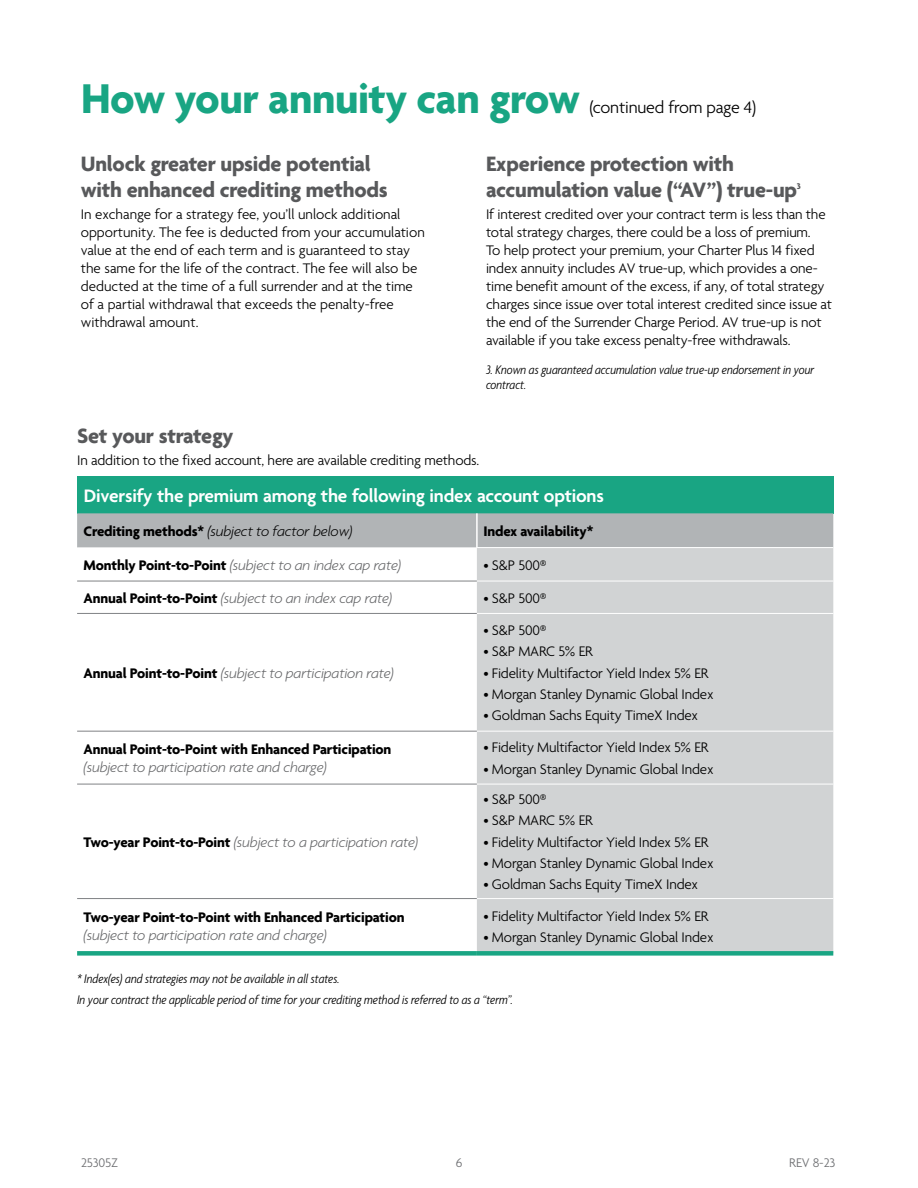
<style>
.page{position:relative;width:918px;height:1188px;background:#fff}
.page>*{position:absolute;margin:0;border:0;box-sizing:border-box;transform-origin:0 0}
.t1{font:700 45px "Agenda";letter-spacing:-.01em;color:#19a583}
.t2{font:700 22.5px/25.5px "Agenda";letter-spacing:-.01em;color:#58595b}
.t3{font:600 19.5px "Agenda";letter-spacing:-.01em;color:#fff}
.t4{font:300 18px "Agenda";letter-spacing:-.01em;color:#000}
.t5{font:300 15px/18px "Agenda";letter-spacing:-.01em;color:#000}
.t6{font:italic 300 15px "Agenda";letter-spacing:-.01em;color:#636466}
.t7{font:700 15px "Agenda";letter-spacing:-.01em;color:#000}
.t8{font:italic 300 15px "Agenda";letter-spacing:-.01em;color:#000}
.t9{font:italic 300 condensed 13.5px/21.8px "Agenda";color:#000}
.t10{font:300 13.5px "Agenda";letter-spacing:-.01em;color:#6d6e71}
.t11{font:700 9px "Agenda";color:#58595b}
.s1{font-weight:700;font-style:normal}
.s2{font-weight:700;font-style:normal;color:#000}
</style>
<div class="page">
<div style="left:77px;top:476px;width:756px;height:37px;background:#19a583"></div>
<div style="left:77px;top:513px;width:756px;height:35px;background:#b1b4b6"></div>
<svg style="left:77px;top:580px;width:400px;height:320px"></svg>
<div style="left:477px;top:548px;width:356px;height:403px;background:#d1d3d4"></div>
<hr style="left:77px;top:581px;width:400px;height:1px;background:#808285">
<hr style="left:77px;top:613px;width:400px;height:1px;background:#808285">
<hr style="left:77px;top:731px;width:400px;height:1px;background:#808285">
<hr style="left:77px;top:784px;width:400px;height:1px;background:#808285">
<hr style="left:77px;top:898px;width:400px;height:1px;background:#808285">
<hr style="left:476px;top:547px;width:357px;height:1px;background:#fff">
<hr style="left:477px;top:581px;width:356px;height:1px;background:#fff">
<hr style="left:477px;top:613px;width:356px;height:1px;background:#fff">
<hr style="left:477px;top:731px;width:356px;height:1px;background:#fff">
<hr style="left:477px;top:784px;width:356px;height:1px;background:#fff">
<hr style="left:477px;top:898px;width:356px;height:1px;background:#fff">
<hr style="left:476px;top:513px;width:2px;height:34px;background:#fff">
<div style="left:77px;top:951px;width:400px;height:5px;background:#19a583"></div>
<div style="left:477px;top:951px;width:356px;height:5px;background:#19a583"></div>
<h1 class="t1" style="left:81px;top:75px;width:501px">How your annuity can grow</h1>
<p class="t4" style="left:589px;top:98px;width:168px">(continued from page 4)</p>
<h2 class="t2" style="left:81px;top:153px;width:308px">Unlock greater upside potential with enhanced crediting methods</h2>
<p class="t5" style="left:81px;top:206px;width:345px">In exchange for a strategy fee, you’ll unlock additional opportunity. The fee is deducted from your accumulation value at the end of each term and is guaranteed to stay the same for the life of the contract. The fee will also be deducted at the time of a full surrender and at the time of a partial withdrawal that exceeds the penalty-free withdrawal amount.</p>
<h2 class="t2" style="left:486px;top:153px;width:313px">Experience protection with accumulation value (“AV”) true-up</h2>
<p class="t11" style="left:797px;top:181px;width:6px">3</p>
<p class="t5" style="left:486px;top:206px;width:348px">If interest credited over your contract term is less than the total strategy charges, there could be a loss of premium.<br>To help protect your premium, your Charter Plus 14 fixed index annuity includes AV true-up, which provides a one&shy;time benefit amount of the excess, if any, of total strategy charges since issue over total interest credited since issue at the end of the Surrender Charge Period. AV true-up is not available if you take excess penalty-free withdrawals.</p>
<p class="t9" style="left:486px;top:361px;width:330px;line-height:15px">3. Known as guaranteed accumulation value true-up endorsement in your contract.</p>
<h2 class="t2" style="left:77px;top:424px;width:158px">Set your strategy</h2>
<p class="t5" style="left:77px;top:452px;width:404px">In addition to the fixed account, here are available crediting methods.</p>
<h3 class="t3" style="left:84px;top:485px;width:521px">Diversify the premium among the following index account options</h3>
<p class="t8" style="left:84px;top:522px;width:270px"><span class="s1">Crediting methods*</span> (subject to factor below)</p>
<p class="t7" style="left:483px;top:523px;width:111px">Index availability*</p>
<p class="t6" style="left:84px;top:556px;width:319px"><span class="s2">Monthly Point-to-Point</span> (subject to an index cap rate)</p>
<p class="t5" style="left:483px;top:557px;width:65px">• S&amp;P 500®</p>
<p class="t6" style="left:84px;top:589px;width:310px"><span class="s2">Annual Point-to-Point</span> (subject to an index cap rate)</p>
<p class="t5" style="left:483px;top:590px;width:65px">• S&amp;P 500®</p>
<p class="t6" style="left:84px;top:664px;width:312px"><span class="s2">Annual Point-to-Point</span> (subject to participation rate)</p>
<p class="t7" style="left:84px;top:741px;width:309px">Annual Point-to-Point with Enhanced Participation</p>
<p class="t6" style="left:84px;top:758px;width:245px">(subject to participation rate and charge)</p>
<p class="t6" style="left:84px;top:833px;width:336px"><span class="s2">Two-year Point-to-Point</span> (subject to a participation rate)</p>
<p class="t7" style="left:84px;top:909px;width:322px">Two-year Point-to-Point with Enhanced Participation</p>
<p class="t6" style="left:84px;top:926px;width:245px">(subject to participation rate and charge)</p>
<p class="t5" style="left:483px;top:622px;width:65px">• S&amp;P 500®</p>
<p class="t5" style="left:483px;top:644px;width:111px">• S&amp;P MARC 5% ER</p>
<p class="t5" style="left:483px;top:665px;width:227px">• Fidelity Multifactor Yield Index 5% ER</p>
<p class="t5" style="left:483px;top:686px;width:232px">• Morgan Stanley Dynamic Global Index</p>
<p class="t5" style="left:483px;top:707px;width:216px">• Goldman Sachs Equity TimeX Index</p>
<p class="t5" style="left:483px;top:739px;width:227px">• Fidelity Multifactor Yield Index 5% ER</p>
<p class="t5" style="left:483px;top:761px;width:232px">• Morgan Stanley Dynamic Global Index</p>
<p class="t5" style="left:483px;top:791px;width:65px">• S&amp;P 500®</p>
<p class="t5" style="left:483px;top:813px;width:111px">• S&amp;P MARC 5% ER</p>
<p class="t5" style="left:483px;top:834px;width:227px">• Fidelity Multifactor Yield Index 5% ER</p>
<p class="t5" style="left:483px;top:855px;width:232px">• Morgan Stanley Dynamic Global Index</p>
<p class="t5" style="left:483px;top:876px;width:216px">• Goldman Sachs Equity TimeX Index</p>
<p class="t5" style="left:483px;top:908px;width:227px">• Fidelity Multifactor Yield Index 5% ER</p>
<p class="t5" style="left:483px;top:929px;width:232px">• Morgan Stanley Dynamic Global Index</p>
<p class="t9" style="left:77px;top:967px;width:437px">* Index(es) and strategies may not be available in all states.<br>In your contract the applicable period of time for your crediting method is referred to as a “term”.</p>
<p class="t10" style="left:81px;top:1155px;width:39px">25305Z</p>
<p class="t10" style="left:456px;top:1155px;width:8px">6</p>
<p class="t10" style="left:789px;top:1155px;width:48px">REV 8-23</p>
</div>
